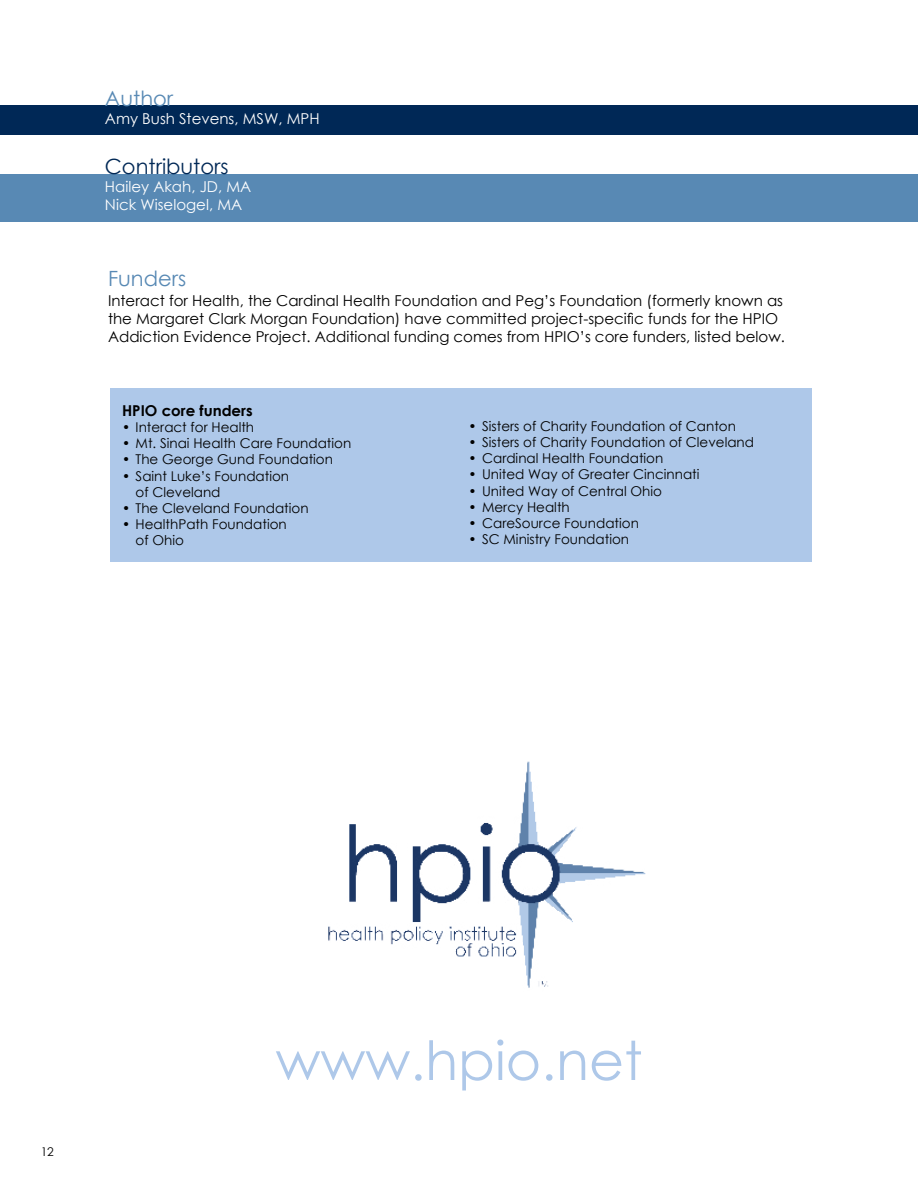
<style>
.page{position:relative;width:918px;height:1188px;background:#fff}
.page>*{position:absolute;margin:0;border:0;box-sizing:border-box;transform-origin:0 0}
.t1{font:54px "Century Gothic";color:#aec8e9}
.t2{font:21px "Century Gothic";color:#5889b4}
.t3{font:21px "Century Gothic";color:#002856}
.t4{font:15px/18px "Century Gothic";color:#000}
.t5{font:15px/18px "Century Gothic";color:#fff}
.t6{font:700 15px "Century Gothic";color:#000}
.t7{font:13.5px/16.2px "Century Gothic";color:#000}
.t8{font:12px "Century Gothic";color:#000}
</style>
<div class="page">
<div style="left:110px;top:388px;width:702px;height:174px;background:#aec8e9"></div>
<img style="left:328px;top:761px;width:318px;height:227px">
<div style="left:0;top:106px;width:918px;height:29px;background:#002856"></div>
<div style="left:0;top:174px;width:918px;height:47px;background:#5889b4"></div>
<h2 class="t2" style="left:105px;top:83px;width:70px">Author</h2>
<p class="t5" style="left:105px;top:109px;width:216px">Amy Bush Stevens, MSW, MPH</p>
<h2 class="t3" style="left:105px;top:152px;width:125px">Contributors</h2>
<p class="t5" style="left:105px;top:178px;width:148px">Hailey Akah, JD, MA<br>Nick Wiselogel, MA</p>
<h2 class="t2" style="left:108px;top:263px;width:80px">Funders</h2>
<p class="t4" style="left:108px;top:292px;width:679px">Interact for Health, the Cardinal Health Foundation and Peg’s Foundation (formerly known as the Margaret Clark Morgan Foundation) have committed project-specific funds for the HPIO<br>Addiction Evidence Project. Additional funding comes from HPIO’s core funders, listed below.</p>
<p class="t6" style="left:122px;top:399px;width:132px">HPIO core funders</p>
<p class="t7" style="left:122px;top:419px;width:134px">• Interact for Health</p>
<p class="t7" style="left:122px;top:435px;width:231px">• Mt. Sinai Health Care Foundation</p>
<p class="t7" style="left:122px;top:451px;width:212px">• The George Gund Foundation</p>
<p class="t7" style="left:136px;top:467px;width:155px;text-indent:-14px">• Saint Luke’s Foundation of Cleveland</p>
<p class="t7" style="left:122px;top:500px;width:188px">• The Cleveland Foundation</p>
<p class="t7" style="left:136px;top:516px;width:153px;text-indent:-14px">• HealthPath Foundation of Ohio</p>
<p class="t7" style="left:469px;top:418px;width:269px">• Sisters of Charity Foundation of Canton</p>
<p class="t7" style="left:469px;top:434px;width:287px">• Sisters of Charity Foundation of Cleveland</p>
<p class="t7" style="left:469px;top:450px;width:196px">• Cardinal Health Foundation</p>
<p class="t7" style="left:469px;top:466px;width:232px">• United Way of Greater Cincinnati</p>
<p class="t7" style="left:469px;top:482px;width:195px">• United Way of Central Ohio</p>
<p class="t7" style="left:469px;top:499px;width:103px">• Mercy Health</p>
<p class="t7" style="left:469px;top:515px;width:172px">• CareSource Foundation</p>
<p class="t7" style="left:469px;top:531px;width:162px">• SC Ministry Foundation</p>
<p class="t8" style="left:41px;top:1144px;width:15px">12</p>
<h1 class="t1" style="left:276px;top:1023px;width:368px">www.hpio.net</h1>
</div>
